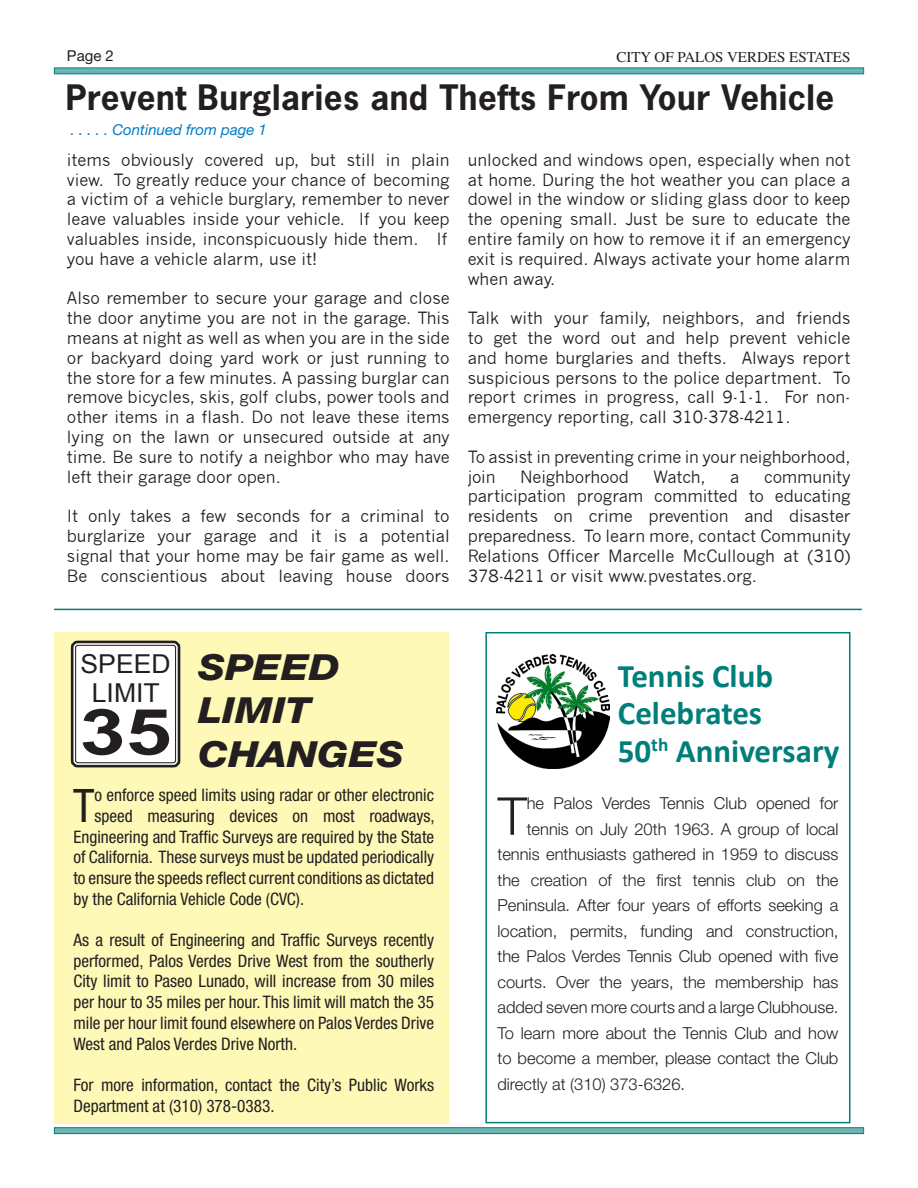
<style>
.page{position:relative;width:918px;height:1188px;background:#fff}
.page>*{position:absolute;margin:0;border:0;box-sizing:border-box;transform-origin:0 0}
.t1{font:700 63.75px "Arial";color:#231f20;scale:1.3 1}
.t2{font:300 52.2px "Helvetica Neue LT Std";color:#231f20}
.t3{font:condensed 46.2px "Helvetica Neue LT Std";color:#231f20}
.t4{font:italic 800 36px "Helvetica Neue LT Std";color:#231f20;scale:1.13 1}
.t5{font:700 33px "News Gothic Std";letter-spacing:.015em;color:#231f20}
.t6{font:700 33px "Calibri";color:#007e7a}
.t7{font:26.1px/29.1px "Arial";color:#231f20;text-align:center}
.t8{font:condensed 17.25px/20.7px "Helvetica Neue LT Std";color:#231f20;text-align:justify}
.t9{font:16.5px/19.8px "News Gothic";color:#231f20;text-align:justify}
.t10{font:300 16.5px "Helvetica Neue LT Std";color:#231f20}
.t11{font:15px "Times";color:#231f20}
.t12{font:italic 15px "Helvetica Neue LT Std";color:#007cc2}
.t13{font:15px "Helvetica Neue LT Std";color:#231f20}
</style>
<div class="page">
<div style="left:55px;top:68px;width:808px;height:5px;background:#6cb3b1"></div>
<div style="left:54px;top:67px;width:810px;height:7px;border:1px solid #00827a"></div>
<div style="left:55px;top:1128px;width:808px;height:5px;background:#6cb3b1"></div>
<div style="left:54px;top:1127px;width:810px;height:7px;border:1px solid #00827a"></div>
<div style="left:55px;top:632px;width:394px;height:491px;background:#fff9b8"></div>
<div style="left:485px;top:632px;width:365px;height:491px;border:2px solid #007e7a"></div>
<div style="left:71px;top:641px;width:109px;height:127px;border:9px solid #231f20;border-radius:2px"></div>
<div style="left:74px;top:643px;width:104px;height:122px;border:4px solid #fff;border-radius:2px"></div>
<div style="left:76px;top:645px;width:100px;height:118px;background:#fff;border-radius:2px"></div>
<div style="left:75px;top:645px;width:101px;height:118px;border:1px solid #231f20;border-radius:2px"></div>
<img style="left:496px;top:655px;width:114px;height:113px">
<hr style="left:54px;top:609px;width:808px;height:1px;background:#007e7a">
<p class="t13" style="left:67px;top:47px;width:48px">Page 2</p>
<p class="t11" style="left:616px;top:43px;width:236px">CITY OF PALOS VERDES ESTATES</p>
<p class="t5" style="left:66px;top:76px;width:770px">Prevent Burglaries and Thefts From Your Vehicle</p>
<p class="t12" style="left:71px;top:121px;width:198px">. . . . . Continued from page 1</p>
<p class="t9" style="left:67px;top:150px;width:384px;text-align:left">items obviously covered up, but still in plain view. To greatly reduce your chance of becoming a victim of a vehicle burglary, remember to never leave valuables inside your vehicle. If you keep valuables inside, inconspicuously hide them. If you have a vehicle alarm, use it!</p>
<p class="t9" style="left:67px;top:289px;width:384px">Also remember to secure your garage and close the door anytime you are not in the garage. This means at night as well as when you are in the side or backyard doing yard work or just running to the store for a few minutes. A passing burglar can remove bicycles, skis, golf clubs, power tools and other items in a flash. Do not leave these items lying on the lawn or unsecured outside at any time. Be sure to notify a neighbor who may have left their garage door open.</p>
<p class="t9" style="left:67px;top:506px;width:384px">It only takes a few seconds for a criminal to burglarize your garage and it is a potential signal that your home may be fair game as well.<br>Be conscientious about leaving house doors</p>
<p class="t9" style="left:468px;top:150px;width:384px">unlocked and windows open, especially when not at home. During the hot weather you can place a dowel in the window or sliding glass door to keep the opening small. Just be sure to educate the entire family on how to remove it if an emergency exit is required. Always activate your home alarm when away.</p>
<p class="t9" style="left:468px;top:308px;width:384px">Talk with your family, neighbors, and friends to get the word out and help prevent vehicle and home burglaries and thefts. Always report suspicious persons to the police department. To report crimes in progress, call 9-1-1. For non&shy;emergency reporting, call 310-378-4211.</p>
<p class="t9" style="left:468px;top:447px;width:384px">To assist in preventing crime in your neighborhood, join</p>
<p class="t9" style="left:520px;top:467px;width:110px">Neighborhood</p>
<p class="t9" style="left:653px;top:467px;width:54px">Watch,</p>
<p class="t9" style="left:730px;top:467px;width:11px">a</p>
<p class="t9" style="left:468px;top:467px;width:384px;text-indent:296px">community participation program committed to educating residents on crime prevention and disaster preparedness. To learn more, contact Community Relations Officer Marcelle McCullough at (310)<br>378-4211 or visit www.pvestates.org.</p>
<p class="t7" style="left:81px;top:649px;width:92px">SPEED<br>LIMIT</p>
<p class="t1" style="left:80px;top:690px;width:72px">35</p>
<p class="t4" style="left:198px;top:646px;width:127px">SPEED</p>
<p class="t4" style="left:198px;top:689px;width:102px">LIMIT</p>
<p class="t4" style="left:198px;top:732px;width:184px">CHANGES</p>
<p class="t3" style="left:73px;top:779px;width:23px">T</p>
<p class="t8" style="left:94px;top:785px;width:341px">o enforce speed limits using radar or other electronic</p>
<p class="t8" style="left:94px;top:805px;width:342px">speed measuring devices on most roadways,</p>
<p class="t8" style="left:73px;top:826px;width:362px">Engineering and Traffic Surveys are required by the State</p>
<p class="t8" style="left:73px;top:847px;width:362px">of California. These surveys must be updated periodically</p>
<p class="t8" style="left:73px;top:867px;width:362px">to ensure the speeds reflect current conditions as dictated</p>
<p class="t8" style="left:73px;top:888px;width:232px">by the California Vehicle Code (CVC).</p>
<p class="t8" style="left:73px;top:930px;width:362px">As a result of Engineering and Traffic Surveys recently performed, Palos Verdes Drive West from the southerly City limit to Paseo Lunado, will increase from 30 miles per hour to 35 miles per hour. This limit will match the 35 mile per hour limit found elsewhere on Palos Verdes Drive West and Palos Verdes Drive North.</p>
<p class="t8" style="left:73px;top:1074px;width:362px">For more information, contact the City’s Public Works<br>Department at (310) 378-0383.</p>
<p class="t6" style="left:618px;top:655px;width:157px">Tennis Club</p>
<p class="t6" style="left:618px;top:693px;width:146px">Celebrates</p>
<p class="t6" style="left:618px;top:730px;width:223px">50<sup>th</sup> Anniversary</p>
<p class="t2" style="left:498px;top:784px;width:31px">T</p>
<p class="t10" style="left:527px;top:793px;width:313px">he Palos Verdes Tennis Club opened for</p>
<p class="t10" style="left:527px;top:819px;width:313px">tennis on July 20th 1963. A group of local</p>
<p class="t10" style="left:497px;top:844px;width:343px">tennis enthusiasts gathered in 1959 to discuss</p>
<p class="t10" style="left:497px;top:870px;width:342px">the creation of the first tennis club on the</p>
<p class="t10" style="left:497px;top:895px;width:342px">Peninsula. After four years of efforts seeking a</p>
<p class="t10" style="left:497px;top:921px;width:343px">location, permits, funding and construction,</p>
<p class="t10" style="left:497px;top:946px;width:343px">the Palos Verdes Tennis Club opened with five</p>
<p class="t10" style="left:497px;top:972px;width:343px">courts. Over the years, the membership has</p>
<p class="t10" style="left:497px;top:997px;width:343px">added seven more courts and a large Clubhouse.</p>
<p class="t10" style="left:497px;top:1023px;width:343px">To learn more about the Tennis Club and how</p>
<p class="t10" style="left:497px;top:1048px;width:342px">to become a member, please contact the Club</p>
<p class="t10" style="left:497px;top:1074px;width:189px">directly at (310) 373-6326.</p>
</div>
